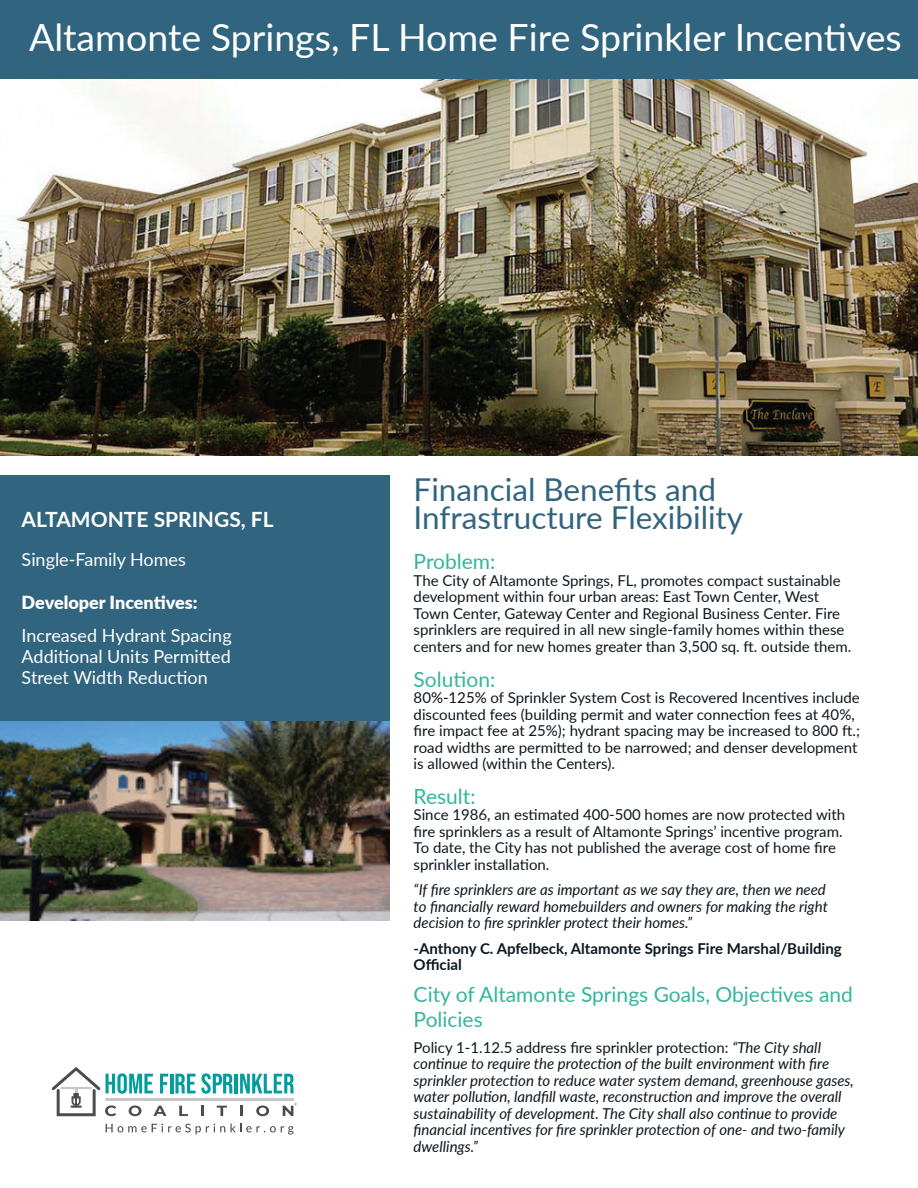
<style>
.page{position:relative;width:918px;height:1188px;background:#fff}
.page>*{position:absolute;margin:0;border:0;box-sizing:border-box;transform-origin:0 0}
.t1{font:37.5px "Lato";color:#fff}
.t2{font:31.5px/28.5px "Lato";color:#30647f}
.t3{font:21px/25.2px "Lato";color:#34b59c}
.t4{font:700 21px "Lato";color:#fff}
.t5{font:18px/21px "Lato";color:#fff;text-align:justify}
.t6{font:900 18px "Lato";color:#fff}
.t7{font:15px/16.5px "Lato";color:#0d171f}
.t8{font:italic 15px/16.5px "Lato";color:#0d171f}
.t9{font:700 15px/16.5px "Lato";color:#0d171f}
.s1{font-style:normal}
</style>
<div class="page">
<svg style="left:106px;top:1124px;width:188px;height:11px"></svg>
<hr style="left:170px;top:1074px;width:3px;height:19px;background:#009d9d">
<svg style="left:175px;top:1073px;width:58px;height:21px"></svg>
<hr style="left:235px;top:1074px;width:3px;height:19px;background:#009d9d">
<svg style="left:240px;top:1074px;width:54px;height:19px"></svg>
<svg style="left:179px;top:1106px;width:9px;height:10px"></svg>
<svg style="left:201px;top:1106px;width:3px;height:10px"></svg>
<svg style="left:217px;top:1106px;width:10px;height:10px"></svg>
<svg style="left:240px;top:1106px;width:3px;height:10px"></svg>
<svg style="left:256px;top:1105px;width:13px;height:11px"></svg>
<hr style="left:105px;top:1098px;width:189px;height:3px;background:#c7c6c6">
<svg style="left:52px;top:1067px;width:116px;height:49px"></svg>
<hr style="left:60px;top:1087px;width:32px;height:2px;background:#c7c6c6">
<svg style="left:283px;top:1103px;width:14px;height:13px"></svg>
<div style="left:0;top:0;width:918px;height:80px;background:#30647f"></div>
<div style="left:0;top:475px;width:390px;height:249px;background:#30647f"></div>
<img style="left:0;top:80px;width:918px;height:376px">
<img style="left:0;top:722px;width:390px;height:199px">
<h1 class="t1" style="left:29px;top:10px;width:874px">Altamonte Springs, FL Home Fire Sprinkler Incentives</h1>
<h3 class="t4" style="left:22px;top:504px;width:254px">ALTAMONTE SPRINGS, FL</h3>
<p class="t5" style="left:22px;top:548px;width:166px">Single-Family Homes</p>
<p class="t6" style="left:22px;top:589px;width:178px">Developer Incentives:</p>
<p class="t5" style="left:22px;top:624px;width:212px">Increased Hydrant Spacing Additional Units Permitted Street Width Reduction</p>
<h2 class="t2" style="left:414px;top:474px;width:331px">Financial Benefits and<br>Infrastructure Flexibility</h2>
<h3 class="t3" style="left:414px;top:548px;width:83px">Problem:</h3>
<p class="t7" style="left:414px;top:572px;width:439px">The City of Altamonte Springs, FL, promotes compact sustainable development within four urban areas: East Town Center, West Town Center, Gateway Center and Regional Business Center. Fire sprinklers are required in all new single-family homes within these centers and for new homes greater than 3,500 sq. ft. outside them.</p>
<h3 class="t3" style="left:414px;top:666px;width:83px">Solution:</h3>
<p class="t7" style="left:414px;top:689px;width:448px">80%-125% of Sprinkler System Cost is Recovered Incentives include discounted fees (building permit and water connection fees at 40%, fire impact fee at 25%); hydrant spacing may be increased to 800 ft.; road widths are permitted to be narrowed; and denser development is allowed (within the Centers).</p>
<h3 class="t3" style="left:414px;top:783px;width:64px">Result:</h3>
<p class="t7" style="left:414px;top:806px;width:433px">Since 1986, an estimated 400-500 homes are now protected with fire sprinklers as a result of Altamonte Springs’ incentive program.<br>To date, the City has not published the average cost of home fire sprinkler installation.</p>
<p class="t8" style="left:414px;top:881px;width:416px">“If fire sprinklers are as important as we say they are, then we need to financially reward homebuilders and owners for making the right decision to fire sprinkler protect their homes.”</p>
<p class="t9" style="left:414px;top:940px;width:430px">-Anthony C. Apfelbeck, Altamonte Springs Fire Marshal/Building<br>Official</p>
<h3 class="t3" style="left:414px;top:981px;width:441px">City of Altamonte Springs Goals, Objectives and<br>Policies</h3>
<p class="t8" style="left:414px;top:1038px;width:442px"><span class="s1">Policy 1-1.12.5 address fire sprinkler protection:</span> “The City shall continue to require the protection of the built environment with fire sprinkler protection to reduce water system demand, greenhouse gases, water pollution, landfill waste, reconstruction and improve the overall sustainability of development. The City shall also continue to provide financial incentives for fire sprinkler protection of one- and two-family dwellings.”</p>
</div>
